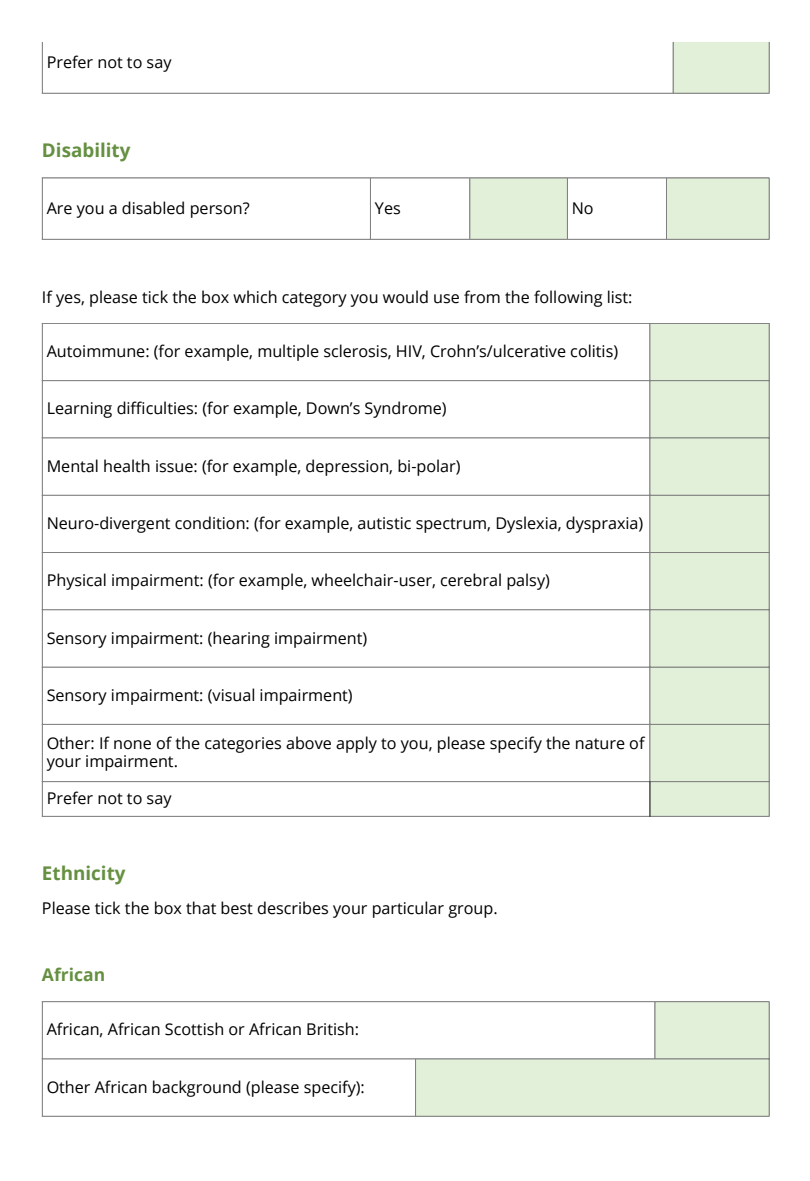
<style>
.page{position:relative;width:810px;height:1181px;background:#fff}
.page>*{position:absolute;margin:0;border:0;box-sizing:border-box;transform-origin:0 0}
.t1{font:700 18.9px "Open Sans";color:#659041}
.t2{font:700 17.55px "Open Sans";color:#659041}
.t3{font:16.2px/18.1px "Open Sans";color:#000}
</style>
<div class="page">
<hr style="left:42px;top:42px;width:1px;height:51px;background:#808080">
<svg style="left:171px;top:43px;width:598px;height:50px"></svg>
<hr style="left:673px;top:42px;width:1px;height:51px;background:#808080">
<hr style="left:769px;top:42px;width:1px;height:51px;background:#808080">
<hr style="left:42px;top:42px;width:727px;height:1px;background:#808080">
<hr style="left:42px;top:93px;width:727px;height:1px;background:#808080">
<svg style="left:470px;top:179px;width:299px;height:60px"></svg>
<hr style="left:42px;top:178px;width:1px;height:61px;background:#808080">
<hr style="left:666px;top:178px;width:1px;height:61px;background:#808080">
<hr style="left:769px;top:178px;width:1px;height:61px;background:#808080">
<hr style="left:42px;top:178px;width:328px;height:1px;background:#808080">
<hr style="left:568px;top:178px;width:201px;height:1px;background:#808080">
<hr style="left:42px;top:239px;width:328px;height:1px;background:#808080">
<hr style="left:568px;top:239px;width:201px;height:1px;background:#808080">
<hr style="left:567px;top:178px;width:1px;height:61px;background:#7f7f7f">
<hr style="left:470px;top:178px;width:98px;height:1px;background:#7f7f7f">
<hr style="left:470px;top:239px;width:98px;height:1px;background:#7f7f7f">
<hr style="left:370px;top:178px;width:1px;height:61px;background:#7f7f7f">
<hr style="left:469px;top:178px;width:1px;height:61px;background:#7f7f7f">
<hr style="left:370px;top:177px;width:100px;height:1px;background:#7f7f7f">
<hr style="left:370px;top:239px;width:100px;height:1px;background:#7f7f7f">
<div style="left:650px;top:324px;width:119px;height:492px;background:#e2efd9"></div>
<hr style="left:42px;top:324px;width:1px;height:492px;background:#808080">
<hr style="left:650px;top:324px;width:1px;height:457px;background:#808080">
<hr style="left:769px;top:324px;width:1px;height:492px;background:#808080">
<hr style="left:42px;top:323px;width:727px;height:1px;background:#808080">
<hr style="left:42px;top:380px;width:727px;height:1px;background:#808080">
<hr style="left:42px;top:437px;width:727px;height:1px;background:#808080">
<hr style="left:42px;top:495px;width:727px;height:1px;background:#808080">
<hr style="left:42px;top:552px;width:727px;height:1px;background:#808080">
<hr style="left:42px;top:609px;width:727px;height:1px;background:#808080">
<hr style="left:42px;top:666px;width:727px;height:1px;background:#808080">
<hr style="left:42px;top:724px;width:727px;height:1px;background:#808080">
<hr style="left:42px;top:781px;width:727px;height:1px;background:#808080">
<hr style="left:42px;top:816px;width:727px;height:1px;background:#808080">
<hr style="left:649px;top:781px;width:1px;height:35px;background:#000">
<svg style="left:415px;top:1002px;width:354px;height:113px;fill:#e2efd9"></svg>
<hr style="left:42px;top:1002px;width:1px;height:113px;background:#808080">
<hr style="left:415px;top:1059px;width:1px;height:56px;background:#808080">
<hr style="left:655px;top:1002px;width:1px;height:56px;background:#808080">
<hr style="left:769px;top:1002px;width:1px;height:113px;background:#808080">
<hr style="left:42px;top:1001px;width:727px;height:1px;background:#808080">
<hr style="left:42px;top:1058px;width:727px;height:1px;background:#808080">
<hr style="left:42px;top:1115px;width:727px;height:1px;background:#808080">
<p class="t3" style="left:47px;top:52px;width:126px">Prefer not to say</p>
<p class="t1" style="left:42px;top:137px;width:90px">Disability</p>
<p class="t3" style="left:47px;top:198px;width:204px">Are you a disabled person?</p>
<p class="t3" style="left:375px;top:198px;width:27px">Yes</p>
<p class="t3" style="left:572px;top:198px;width:23px">No</p>
<p class="t3" style="left:42px;top:287px;width:592px">If yes, please tick the box which category you would use from the following list:</p>
<p class="t3" style="left:47px;top:342px;width:573px">Autoimmune: (for example, multiple sclerosis, HIV, Crohn’s/ulcerative colitis)</p>
<p class="t3" style="left:47px;top:399px;width:401px">Learning diffi culties: (for example, Down’s Syndrome)</p>
<p class="t3" style="left:47px;top:456px;width:415px">Mental health issue: (for example, depression, bi-polar)</p>
<p class="t3" style="left:47px;top:513px;width:598px">Neuro-divergent condition: (for example, autistic spectrum, Dyslexia, dyspraxia)</p>
<p class="t3" style="left:47px;top:571px;width:505px">Physical impairment: (for example, wheelchair-user, cerebral palsy)</p>
<p class="t3" style="left:47px;top:628px;width:322px">Sensory impairment: (hearing impairment)</p>
<p class="t3" style="left:47px;top:685px;width:308px">Sensory impairment: (visual impairment)</p>
<p class="t3" style="left:47px;top:733px;width:599px">Other: If none of the categories above apply to you, please specify the nature of your impairment.</p>
<p class="t3" style="left:47px;top:788px;width:126px">Prefer not to say</p>
<p class="t1" style="left:42px;top:859px;width:85px">Ethnicity</p>
<p class="t3" style="left:42px;top:899px;width:457px">Please tick the box that best describes your particular group.</p>
<p class="t2" style="left:42px;top:962px;width:65px">African</p>
<p class="t3" style="left:47px;top:1020px;width:314px">African, African Scottish or African British:</p>
<p class="t3" style="left:47px;top:1077px;width:320px">Other African background (please specify):</p>
</div>
